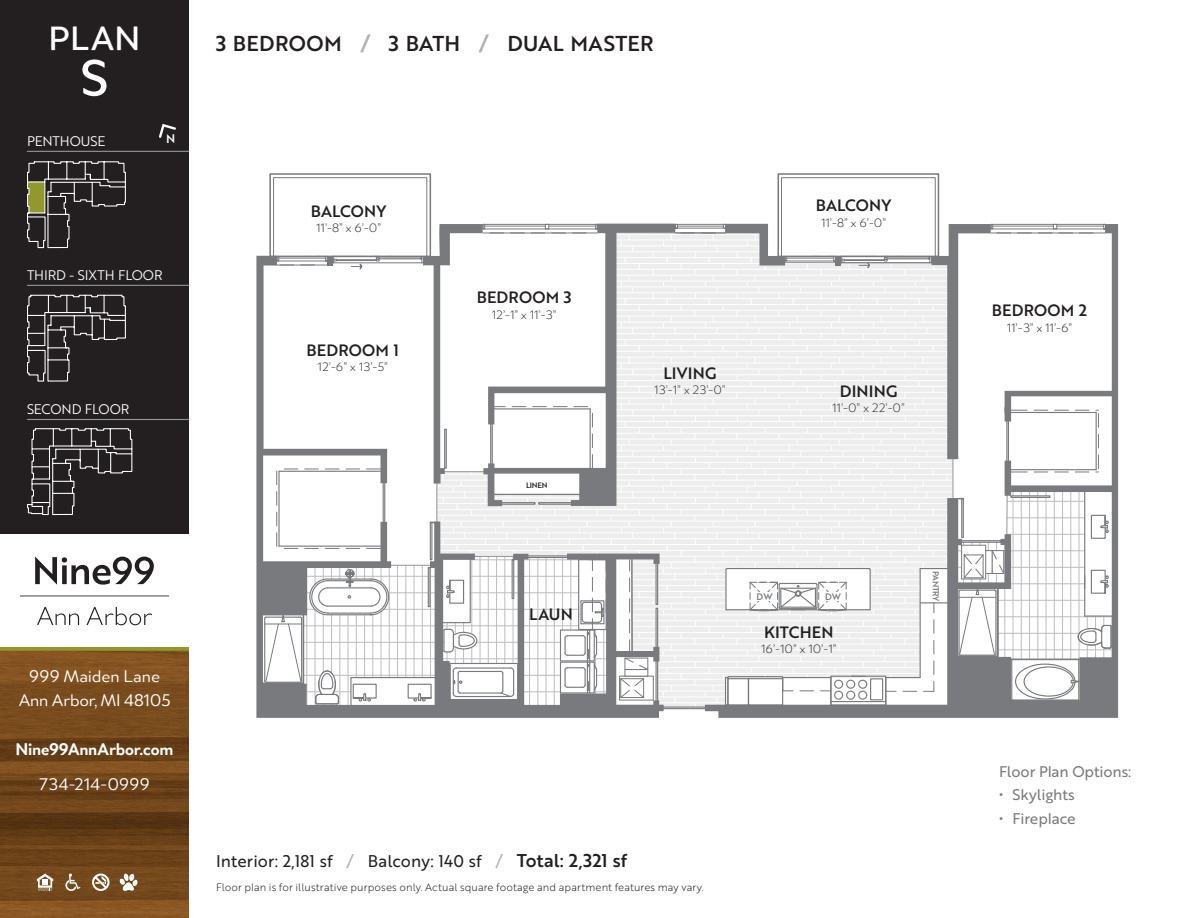
<style>
.page{position:relative;width:1188px;height:918px;background:#fff}
.page>*{position:absolute;margin:0;border:0;box-sizing:border-box;transform-origin:0 0}
.t1{font:500 54px "Merel";color:#fff}
.t2{font:500 36px "Merel";color:#fff}
.t3{font:21px "Brother 1816 Medium";letter-spacing:.02em;color:#231f20}
.t4{font:18px/24px "Merel";letter-spacing:-.01em;color:#fff;text-align:center}
.t5{font:700 18px "Merel";letter-spacing:-.035em;color:#fff}
.t6{font:16.5px "Brother 1816 Regular";letter-spacing:.005em;color:#231f20}
.t7{font:16.05px "Brother 1816 Medium";letter-spacing:.01em;color:#231f20}
.t8{font:15px "Brother 1816 Regular";letter-spacing:-.01em;color:#787a7d}
.t9{font:13.5px "Brother 1816 Book";letter-spacing:-.01em;color:#fff}
.t10{font:300 12.9px "Merel";color:#231f20}
.t11{font:12.15px "Brother 1816 Medium";color:#fff}
.t12{font:10.5px "Brother 1816 Light";letter-spacing:.01em;color:#231f20}
.t13{font:9.15px "Brother 1816 Medium";color:#787a7d}
.t14{font:8.4px "Brother 1816 Medium";letter-spacing:-.035em;color:#787a7d}
.t15{font:7.65px "Brother 1816 Medium";letter-spacing:-.035em;color:#231f20}
.s1{color:#b0b1b5}
.s2{font-family:"Brother 1816 Medium";font-size:18px}
</style>
<div class="page">
<div style="left:0;top:0;width:189px;height:534px;background:#231f20"></div>
<img style="left:0;top:651px;width:189px;height:267px">
<svg style="left:35px;top:557px;width:119px;height:28px"></svg>
<svg style="left:37px;top:607px;width:42px;height:18px"></svg>
<svg style="left:87px;top:607px;width:65px;height:18px"></svg>
<hr style="left:20px;top:596px;width:149px;height:1px;background:#231f20">
<svg style="left:0;top:647px;width:189px;height:4px"></svg>
<svg style="left:65px;top:874px;width:15px;height:17px"></svg>
<svg style="left:120px;top:873px;width:18px;height:19px"></svg>
<svg style="left:37px;top:874px;width:16px;height:17px"></svg>
<svg style="left:92px;top:874px;width:18px;height:17px"></svg>
<svg style="left:159px;top:123px;width:17px;height:15px"></svg>
<hr style="left:27px;top:151px;width:162px;height:1px;background:#939598">
<hr style="left:27px;top:419px;width:162px;height:1px;background:#939598">
<hr style="left:27px;top:285px;width:162px;height:1px;background:#939598">
<svg style="left:664px;top:232px;width:41px;height:475px"></svg>
<svg style="left:675px;top:229px;width:20px;height:4px"></svg>
<div style="left:675px;top:224px;width:51px;height:5px;border:1px solid #787a7d"></div>
<hr style="left:677px;top:226px;width:46px;height:1px;background:#787a7d">
<hr style="left:675px;top:233px;width:51px;height:1px;background:#787a7d">
<div style="left:269px;top:173px;width:162px;height:84px;border:2px solid #787a7d"></div>
<div style="left:778px;top:173px;width:161px;height:84px;border:2px solid #787a7d"></div>
<div style="left:273px;top:177px;width:154px;height:80px;border:1px solid #787a7d"></div>
<div style="left:781px;top:177px;width:155px;height:80px;border:1px solid #787a7d"></div>
<div style="left:661px;top:707px;width:49px;height:2px;border:1px solid #787a7d"></div>
<svg style="left:705px;top:224px;width:413px;height:494px;fill:#ededee"></svg>
<svg style="left:256px;top:256px;width:408px;height:462px"></svg>
<svg style="left:420px;top:224px;width:63px;height:260px"></svg>
<svg style="left:483px;top:224px;width:192px;height:282px"></svg>
<svg style="left:928px;top:224px;width:178px;height:249px"></svg>
<svg style="left:27px;top:161px;width:99px;height:88px"></svg>
<svg style="left:27px;top:294px;width:99px;height:88px"></svg>
<svg style="left:27px;top:428px;width:106px;height:88px"></svg>
<h2 class="t2" style="left:49px;top:11px;width:93px">PLAN</h2>
<h1 class="t1" style="left:79px;top:36px;width:32px">S</h1>
<p class="t9" style="left:27px;top:131px;width:80px">PENTHOUSE</p>
<p class="t11" style="left:166px;top:129px;width:11px">N</p>
<p class="t9" style="left:27px;top:265px;width:137px">THIRD - SIXTH FLOOR</p>
<p class="t9" style="left:27px;top:399px;width:104px">SECOND FLOOR</p>
<h3 class="t4" style="left:18px;top:663px;width:154px">999 Maiden Lane<br>Ann Arbor, MI 48105</h3>
<h3 class="t5" style="left:15px;top:735px;width:160px">Nine99AnnArbor.com</h3>
<h3 class="t4" style="left:39px;top:771px;width:113px">734-214-0999</h3>
<h3 class="t3" style="left:216px;top:27px;width:439px">3 BEDROOM <span class="s1">/</span> 3 BATH <span class="s1">/</span> DUAL MASTER</h3>
<p class="t7" style="left:311px;top:199px;width:77px">BALCONY</p>
<p class="t10" style="left:316px;top:219px;width:67px">11’-8” x 6’-0”</p>
<p class="t7" style="left:307px;top:338px;width:94px">BEDROOM 1</p>
<p class="t10" style="left:318px;top:358px;width:72px">12’-6” x 13’-5”</p>
<p class="t7" style="left:477px;top:286px;width:96px">BEDROOM 3</p>
<p class="t10" style="left:492px;top:305px;width:66px">12’-1” x 11’-3”</p>
<p class="t15" style="left:526px;top:480px;width:23px">LINEN</p>
<p class="t7" style="left:529px;top:602px;width:45px">LAUN</p>
<p class="t7" style="left:664px;top:361px;width:54px">LIVING</p>
<p class="t10" style="left:654px;top:381px;width:73px">13’-1” x 23’-0”</p>
<p class="t7" style="left:816px;top:193px;width:77px">BALCONY</p>
<p class="t10" style="left:821px;top:213px;width:67px">11’-8” x 6’-0”</p>
<p class="t7" style="left:840px;top:379px;width:59px">DINING</p>
<p class="t10" style="left:832px;top:399px;width:74px">11’-0” x 22’-0”</p>
<p class="t13" style="left:756px;top:590px;width:18px">DW</p>
<p class="t13" style="left:825px;top:590px;width:18px">DW</p>
<p class="t7" style="left:764px;top:620px;width:71px">KITCHEN</p>
<p class="t10" style="left:761px;top:640px;width:77px">16’-10” x 10’-1”</p>
<p class="t14" style="left:942px;top:571px;width:32px;rotate:90deg">PANTRY</p>
<p class="t6" style="left:216px;top:849px;width:413px">Interior: 2,181 sf <span class="s1">/</span> Balcony: 140 sf <span class="s1">/</span> <span class="s2">Total: 2,321 sf</span></p>
<p class="t12" style="left:216px;top:880px;width:489px">Floor plan is for illustrative purposes only. Actual square footage and apartment features may vary.</p>
<p class="t7" style="left:992px;top:298px;width:97px">BEDROOM 2</p>
<p class="t10" style="left:1007px;top:318px;width:67px">11’-3” x 11’-6”</p>
<p class="t8" style="left:999px;top:760px;width:134px">Floor Plan Options:</p>
<p class="t8" style="left:999px;top:784px;width:77px">• Skylights</p>
<p class="t8" style="left:999px;top:807px;width:78px">• Fireplace</p>
</div>
